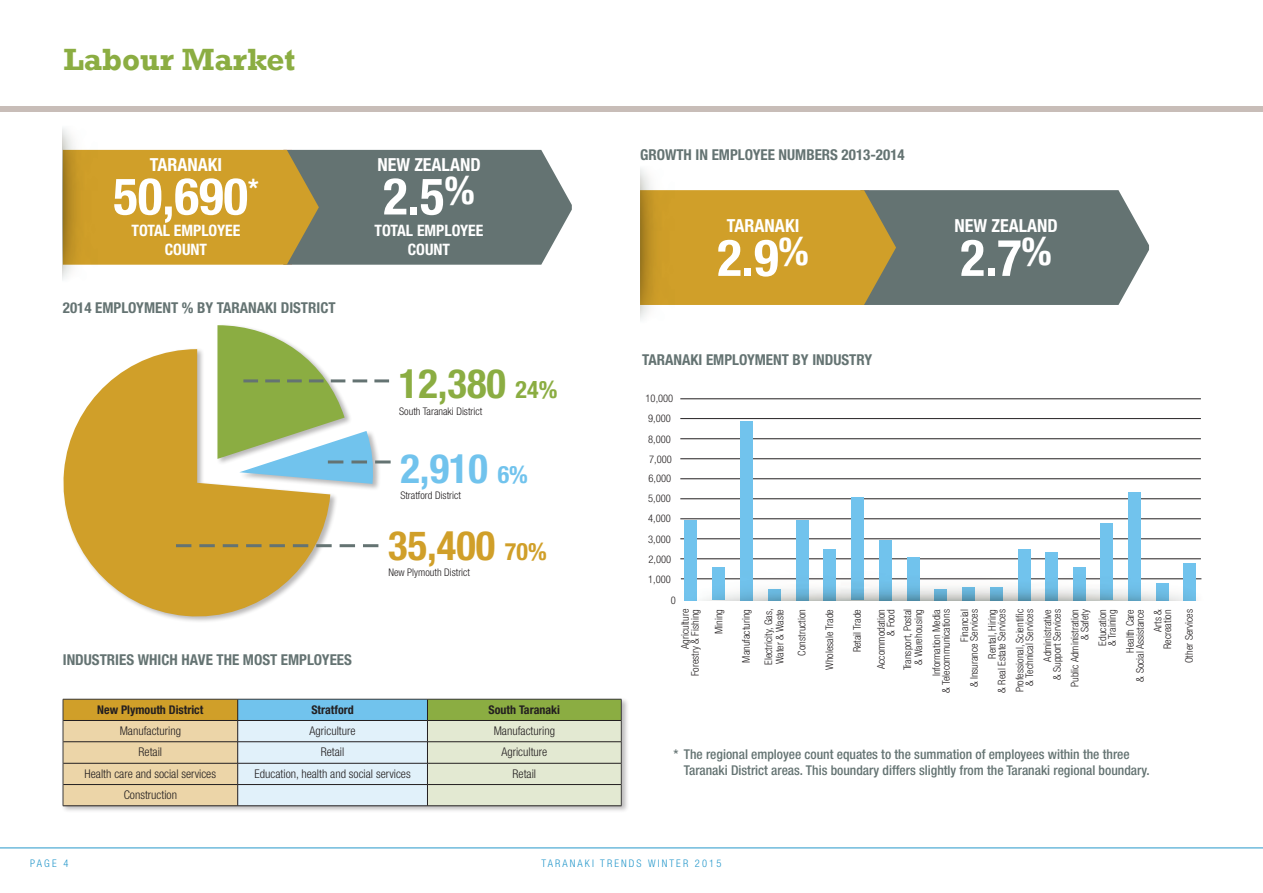
<style>
.page{position:relative;width:1263px;height:893px;background:#fff}
.page>*{position:absolute;margin:0;border:0;box-sizing:border-box;transform-origin:0 0}
.t1{font:700 condensed 51px "Helvetica Neue LT Pro";color:#fff}
.t2{font:700 condensed 40.5px "Helvetica Neue LT Pro";color:#d09f29}
.t3{font:700 condensed 40.5px "Helvetica Neue LT Pro";color:#8bad42}
.t4{font:700 condensed 40.5px "Helvetica Neue LT Pro";color:#71c3ed}
.t5{font:700 31.5px "Rockwell";color:#8bad42}
.t6{font:700 condensed 18px "Helvetica Neue LT Pro";color:#fff}
.t7{font:700 condensed 15.75px "Helvetica Neue LT Pro";color:#fff}
.t8{font:700 condensed 15px "Helvetica Neue LT Pro";color:#647372}
.footnotes{font:500 condensed 13.5px/16.2px "Helvetica Neue LT Pro";color:#647372}
.t9{font:300 condensed 12px "Helvetica Neue LT Pro";color:#231f20}
.t10{font:700 condensed 12px "Helvetica Neue LT Pro";color:#231f20}
.Graph_Numbers_Descri{font:300 condensed 10.5px "Helvetica Neue LT Pro";color:#231f20}
.Graph_numbers_descri{font:300 condensed 10.5px "Helvetica Neue LT Pro";color:#231f20}
.t11{font:300 condensed 10.5px "Helvetica Neue LT Pro";letter-spacing:.2em;color:#2698cb}
.s1{font-size:24px}
</style>
<div class="page">
<hr style="left:0;top:847px;width:1263px;height:1px;background:#2698cb">
<div style="left:0;top:106px;width:1263px;height:6px;background:#c8bdb8"></div>
<div style="left:61px;top:697px;width:568px;height:116px;background:#231f20;opacity:.3"></div>
<svg style="left:63px;top:699px;width:559px;height:107px;background:#cbd0b6"></svg>
<div style="left:62px;top:347px;width:276px;height:277px;background:#231f20;opacity:.32"></div>
<svg style="left:62px;top:349px;width:268px;height:273px;fill:#d09f29"></svg>
<svg style="left:176px;top:544px;width:202px;height:3px"></svg>
<div style="left:239px;top:429px;width:142px;height:62px;background:#231f20;opacity:.32"></div>
<div style="left:216px;top:323px;width:136px;height:143px;background:#fff"></div>
<svg style="left:217px;top:325px;width:174px;height:159px"></svg>
<hr style="left:680px;top:458px;width:521px;height:1px;background:#231f20">
<hr style="left:680px;top:478px;width:521px;height:1px;background:#231f20">
<hr style="left:680px;top:498px;width:521px;height:1px;background:#231f20">
<hr style="left:680px;top:518px;width:521px;height:1px;background:#231f20">
<hr style="left:680px;top:539px;width:521px;height:1px;background:#231f20">
<hr style="left:680px;top:559px;width:521px;height:1px;background:#231f20">
<hr style="left:680px;top:438px;width:521px;height:1px;background:#231f20">
<hr style="left:680px;top:418px;width:521px;height:1px;background:#231f20">
<div style="left:685px;top:520px;width:12px;height:80px;background:#71c3ed"></div>
<div style="left:1018px;top:549px;width:12px;height:51px;background:#71c3ed"></div>
<div style="left:1073px;top:567px;width:12px;height:33px;background:#71c3ed"></div>
<div style="left:907px;top:557px;width:12px;height:43px;background:#71c3ed"></div>
<div style="left:879px;top:540px;width:12px;height:60px;background:#71c3ed"></div>
<div style="left:851px;top:497px;width:13px;height:103px;background:#71c3ed"></div>
<div style="left:824px;top:549px;width:12px;height:51px;background:#71c3ed"></div>
<div style="left:796px;top:520px;width:12px;height:80px;background:#71c3ed"></div>
<div style="left:740px;top:421px;width:13px;height:179px;background:#71c3ed"></div>
<div style="left:712px;top:567px;width:13px;height:33px;background:#71c3ed"></div>
<div style="left:1045px;top:552px;width:13px;height:48px;background:#71c3ed"></div>
<hr style="left:680px;top:399px;width:521px;height:1px;background:#231f20">
<div style="left:1128px;top:492px;width:12px;height:108px;background:#71c3ed"></div>
<div style="left:1183px;top:563px;width:13px;height:37px;background:#71c3ed"></div>
<div style="left:1100px;top:523px;width:13px;height:77px;background:#71c3ed"></div>
<svg style="left:681px;top:569px;width:521px;height:31px"></svg>
<svg style="left:98px;top:149px;width:474px;height:116px;background:#988b58"></svg>
<img style="left:63px;top:128px;width:35px;height:151px">
<svg style="left:675px;top:190px;width:474px;height:115px;background:#978a56"></svg>
<img style="left:640px;top:168px;width:35px;height:152px">
<p class="t5" style="left:64px;top:40px;width:233px">Labour Market</p>
<p class="t6" style="left:150px;top:153px;width:74px">TARANAKI</p>
<p class="t6" style="left:377px;top:153px;width:105px">NEW ZEALAND</p>
<p class="t1" style="left:113px;top:165px;width:147px">50,690<sup>*</sup></p>
<p class="t1" style="left:383px;top:165px;width:93px">2.5<sup>%</sup></p>
<p class="t7" style="left:375px;top:221px;width:110px">TOTAL EMPLOYEE</p>
<p class="t7" style="left:408px;top:239px;width:44px">COUNT</p>
<p class="t7" style="left:131px;top:221px;width:110px">TOTAL EMPLOYEE</p>
<p class="t7" style="left:165px;top:239px;width:44px">COUNT</p>
<p class="t8" style="left:63px;top:298px;width:274px">2014 EMPLOYMENT % BY TARANAKI DISTRICT</p>
<p class="t3" style="left:399px;top:359px;width:160px">12,380 <span class="s1">24%</span></p>
<p class="Graph_numbers_descri" style="left:399px;top:405px;width:84px">South Taranaki District</p>
<p class="t4" style="left:400px;top:444px;width:129px">2,910 <span class="s1">6%</span></p>
<p class="Graph_numbers_descri" style="left:400px;top:489px;width:62px">Stratford District</p>
<p class="t2" style="left:388px;top:521px;width:160px">35,400 <span class="s1">70%</span></p>
<p class="Graph_numbers_descri" style="left:388px;top:566px;width:83px">New Plymouth District</p>
<p class="t8" style="left:63px;top:651px;width:291px">INDUSTRIES WHICH HAVE THE MOST EMPLOYEES</p>
<p class="t10" style="left:97px;top:702px;width:108px">New Plymouth District</p>
<p class="t10" style="left:311px;top:702px;width:44px">Stratford</p>
<p class="t10" style="left:489px;top:702px;width:73px">South Taranaki</p>
<p class="t9" style="left:120px;top:724px;width:63px">Manufacturing</p>
<p class="t9" style="left:310px;top:724px;width:48px">Agriculture</p>
<p class="t9" style="left:494px;top:724px;width:63px">Manufacturing</p>
<p class="t9" style="left:139px;top:745px;width:25px">Retail</p>
<p class="t9" style="left:321px;top:745px;width:25px">Retail</p>
<p class="t9" style="left:501px;top:745px;width:48px">Agriculture</p>
<p class="t9" style="left:85px;top:767px;width:133px">Health care and social services</p>
<p class="t9" style="left:255px;top:767px;width:158px">Education, health and social services</p>
<p class="t9" style="left:513px;top:767px;width:25px">Retail</p>
<p class="t9" style="left:124px;top:788px;width:55px">Construction</p>
<p class="t8" style="left:640px;top:145px;width:266px">GROWTH IN EMPLOYEE NUMBERS 2013-2014</p>
<p class="t6" style="left:727px;top:215px;width:74px">TARANAKI</p>
<p class="t1" style="left:717px;top:227px;width:93px">2.9<sup>%</sup></p>
<p class="t8" style="left:642px;top:350px;width:232px">TARANAKI EMPLOYMENT BY INDUSTRY</p>
<p class="Graph_Numbers_Descri" style="left:646px;top:393px;width:29px">10,000</p>
<p class="Graph_Numbers_Descri" style="left:648px;top:413px;width:24px">9,000</p>
<p class="Graph_Numbers_Descri" style="left:648px;top:433px;width:24px">8,000</p>
<p class="Graph_Numbers_Descri" style="left:649px;top:453px;width:24px">7,000</p>
<p class="Graph_Numbers_Descri" style="left:648px;top:472px;width:24px">6,000</p>
<p class="Graph_Numbers_Descri" style="left:648px;top:493px;width:24px">5,000</p>
<p class="Graph_Numbers_Descri" style="left:648px;top:513px;width:24px">4,000</p>
<p class="Graph_Numbers_Descri" style="left:648px;top:533px;width:24px">3,000</p>
<p class="Graph_Numbers_Descri" style="left:648px;top:553px;width:24px">2,000</p>
<p class="Graph_Numbers_Descri" style="left:648px;top:573px;width:24px">1,000</p>
<p class="Graph_Numbers_Descri" style="left:671px;top:594px;width:7px">0</p>
<p class="t6" style="left:954px;top:215px;width:105px">NEW ZEALAND</p>
<p class="t1" style="left:960px;top:227px;width:93px">2.7<sup>%</sup></p>
<p class="Graph_Numbers_Descri" style="left:762px;top:665px;width:58px;rotate:-90deg">Electricity, Gas,</p>
<p class="Graph_Numbers_Descri" style="left:774px;top:664px;width:57px;rotate:-90deg">Water &amp; Waste</p>
<p class="Graph_Numbers_Descri" style="left:875px;top:669px;width:61px;rotate:-90deg">Accommodation</p>
<p class="Graph_Numbers_Descri" style="left:885px;top:636px;width:28px;rotate:-90deg">&amp; Food</p>
<p class="Graph_Numbers_Descri" style="left:901px;top:670px;width:63px;rotate:-90deg">Transport, Postal</p>
<p class="Graph_Numbers_Descri" style="left:912px;top:665px;width:58px;rotate:-90deg">&amp; Warehousing</p>
<p class="Graph_Numbers_Descri" style="left:930px;top:676px;width:69px;rotate:-90deg">Information Media</p>
<p class="Graph_Numbers_Descri" style="left:940px;top:693px;width:85px;rotate:-90deg">&amp; Telecommunications</p>
<p class="Graph_Numbers_Descri" style="left:958px;top:642px;width:34px;rotate:-90deg">Financial</p>
<p class="Graph_Numbers_Descri" style="left:968px;top:687px;width:80px;rotate:-90deg">&amp; Insurance Services</p>
<p class="Graph_Numbers_Descri" style="left:986px;top:659px;width:51px;rotate:-90deg">Rental, Hiring</p>
<p class="Graph_Numbers_Descri" style="left:996px;top:693px;width:85px;rotate:-90deg">&amp; Real Estate Services</p>
<p class="Graph_Numbers_Descri" style="left:1014px;top:692px;width:85px;rotate:-90deg">Professional, Scientific</p>
<p class="Graph_Numbers_Descri" style="left:1023px;top:685px;width:78px;rotate:-90deg">&amp; Technical Services</p>
<p class="Graph_Numbers_Descri" style="left:1041px;top:662px;width:54px;rotate:-90deg">Administrative</p>
<p class="Graph_Numbers_Descri" style="left:1051px;top:680px;width:72px;rotate:-90deg">&amp; Support Services</p>
<p class="Graph_Numbers_Descri" style="left:1069px;top:687px;width:79px;rotate:-90deg">Public Administration</p>
<p class="Graph_Numbers_Descri" style="left:1079px;top:640px;width:33px;rotate:-90deg">&amp; Safety</p>
<p class="Graph_Numbers_Descri" style="left:1096px;top:645px;width:38px;rotate:-90deg">Education</p>
<p class="Graph_Numbers_Descri" style="left:1106px;top:646px;width:38px;rotate:-90deg">&amp; Training</p>
<p class="Graph_Numbers_Descri" style="left:1124px;top:652px;width:45px;rotate:-90deg">Health Care</p>
<p class="Graph_Numbers_Descri" style="left:1134px;top:681px;width:74px;rotate:-90deg">&amp; Social Assistance</p>
<p class="Graph_Numbers_Descri" style="left:1152px;top:632px;width:25px;rotate:-90deg">Arts &amp;</p>
<p class="Graph_Numbers_Descri" style="left:1161px;top:649px;width:41px;rotate:-90deg">Recreation</p>
<p class="Graph_Numbers_Descri" style="left:679px;top:649px;width:42px;rotate:-90deg">Agriculture</p>
<p class="Graph_Numbers_Descri" style="left:689px;top:676px;width:69px;rotate:-90deg">Forestry &amp; Fishing</p>
<p class="Graph_Numbers_Descri" style="left:740px;top:663px;width:55px;rotate:-90deg">Manufacturing</p>
<p class="Graph_Numbers_Descri" style="left:796px;top:656px;width:48px;rotate:-90deg">Construction</p>
<p class="Graph_Numbers_Descri" style="left:823px;top:670px;width:62px;rotate:-90deg">Wholesale Trade</p>
<p class="Graph_Numbers_Descri" style="left:851px;top:652px;width:45px;rotate:-90deg">Retail Trade</p>
<p class="Graph_Numbers_Descri" style="left:1183px;top:663px;width:56px;rotate:-90deg">Other Services</p>
<p class="Graph_Numbers_Descri" style="left:713px;top:634px;width:27px;rotate:-90deg">Mining</p>
<p class="footnotes" style="left:684px;top:746px;width:467px;text-indent:-11px">* The regional employee count equates to the summation of employees within the three<br>Taranaki District areas. This boundary differs slightly from the Taranaki regional boundary.</p>
<p class="t11" style="left:30px;top:857px;width:40px">PAGE 4</p>
<p class="t11" style="left:541px;top:857px;width:181px">TARANAKI TRENDS WINTER 2015</p>
</div>
